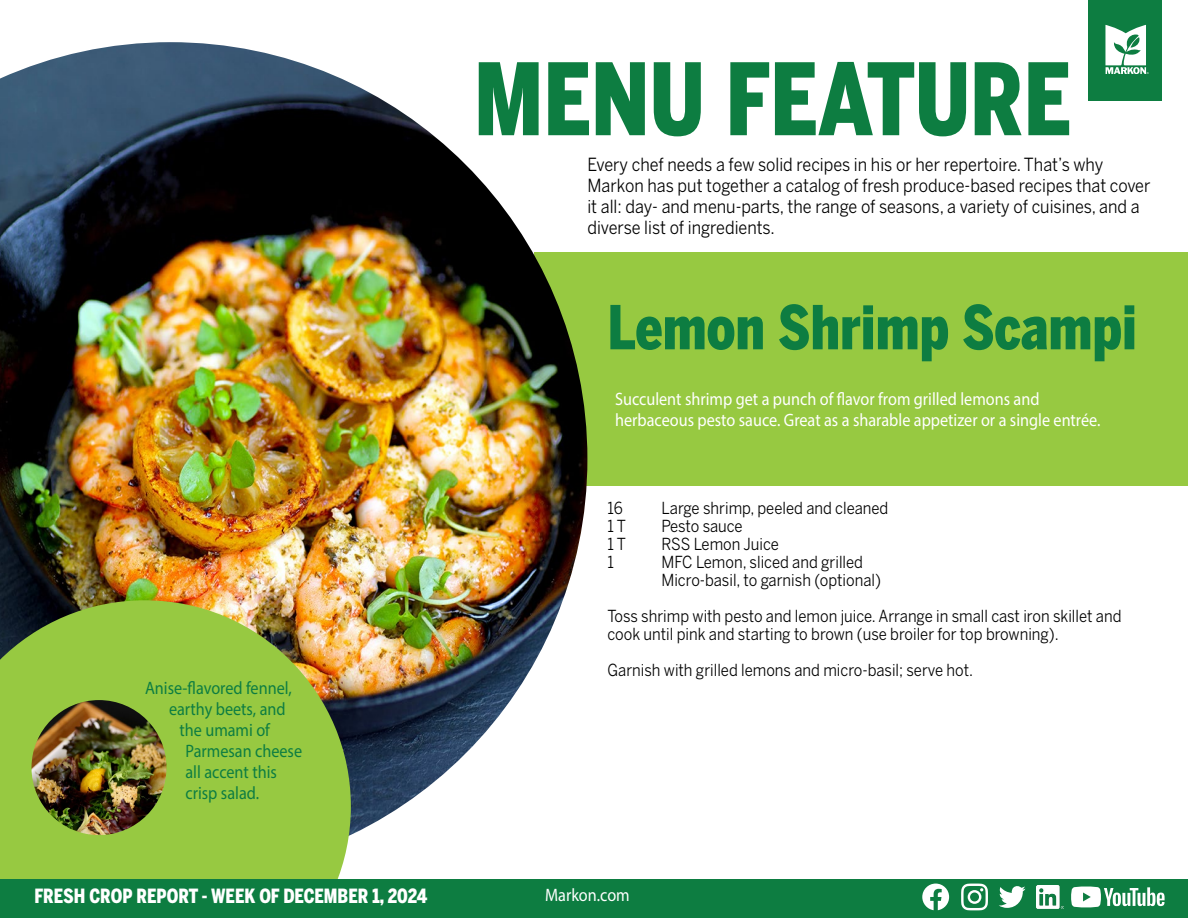
<style>
.page{position:relative;width:1188px;height:918px;background:#fff}
.page>*{position:absolute;margin:0;border:0;box-sizing:border-box;transform-origin:0 0}
.t1{font:900 98.7px "Benton Sans Cond";color:#0d7d41;scale:.9 1}
.t2{font:900 60px "Benton Sans Cond";color:#0d7d41;scale:.9 1}
.t3{font:900 19.5px "Benton Sans Cond";color:#fff;scale:.9 1}
.t4{font:18px/21px "Benton Sans";color:#000;scale:.9 1}
.t5{font:18px/21px "Myriad Pro";color:#fff;scale:.9 1}
.t6{font:18px "Myriad Pro";color:#0d7d41;scale:.9 1}
.t7{font:16.5px/18px "Benton Sans";color:#000;scale:.9 1}
</style>
<div class="page">
<div style="left:534px;top:253px;width:654px;height:233px;background:#97c941"></div>
<img style="left:0;top:42px;width:587px;height:793px">
<svg style="left:0;top:600px;width:351px;height:279px;background:#96bc42"></svg>
<img style="left:32px;top:700px;width:134px;height:135px;border-radius:68px">
<div style="left:0;top:879px;width:1188px;height:39px;background:#0d7d41"></div>
<svg style="left:922px;top:884px;width:27px;height:26px"></svg>
<svg style="left:961px;top:884px;width:27px;height:26px"></svg>
<svg style="left:999px;top:886px;width:27px;height:22px"></svg>
<img style="left:1036px;top:886px;width:27px;height:22px">
<svg style="left:1071px;top:887px;width:94px;height:20px"></svg>
<div style="left:1089px;top:0;width:73px;height:100px;background:#0d7d41"></div>
<svg style="left:1105px;top:25px;width:44px;height:48px"></svg>
<h1 class="t1" style="left:474px;top:41px;width:665px">MENU FEATURE</h1>
<p class="t4" style="left:587px;top:154px;width:627px">Every chef needs a few solid recipes in his or her repertoire. That’s why Markon has put together a catalog of fresh produce-based recipes that cover it all: day- and menu-parts, the range of seasons, a variety of cuisines, and a diverse list of ingredients.</p>
<h2 class="t2" style="left:608px;top:292px;width:590px">Lemon Shrimp Scampi</h2>
<p class="t6" style="left:145px;top:677px;width:165px">Anise-flavored fennel,</p>
<p class="t6" style="left:169px;top:698px;width:131px">earthy beets, and</p>
<p class="t6" style="left:180px;top:719px;width:102px">the umami of</p>
<p class="t6" style="left:186px;top:740px;width:131px">Parmesan cheese</p>
<p class="t6" style="left:186px;top:761px;width:103px">all accent this</p>
<p class="t6" style="left:186px;top:782px;width:83px">crisp salad.</p>
<p class="t5" style="left:615px;top:388px;width:541px">Succulent shrimp get a punch of flavor from grilled lemons and herbaceous pesto sauce. Great as a sharable appetizer or a single entrée.</p>
<p class="t7" style="left:608px;top:499px;width:19px">16</p>
<p class="t7" style="left:661px;top:499px;width:254px">Large shrimp, peeled and cleaned</p>
<p class="t7" style="left:608px;top:517px;width:22px">1 T</p>
<p class="t7" style="left:661px;top:517px;width:92px">Pesto sauce</p>
<p class="t7" style="left:608px;top:535px;width:22px">1 T</p>
<p class="t7" style="left:661px;top:535px;width:132px">RSS Lemon Juice</p>
<p class="t7" style="left:608px;top:553px;width:9px">1</p>
<p class="t7" style="left:661px;top:553px;width:245px">MFC Lemon, sliced and grilled<br>Micro-basil, to garnish (optional)</p>
<p class="t7" style="left:608px;top:607px;width:573px">Toss shrimp with pesto and lemon juice. Arrange in small cast iron skillet and cook until pink and starting to brown (use broiler for top browning).</p>
<p class="t7" style="left:608px;top:661px;width:408px">Garnish with grilled lemons and micro-basil; serve hot.</p>
<p class="t3" style="left:34px;top:884px;width:438px">FRESH CROP REPORT - WEEK OF DECEMBER 1, 2024</p>
<p class="t5" style="left:545px;top:884px;width:96px">Markon.com</p>
</div>
